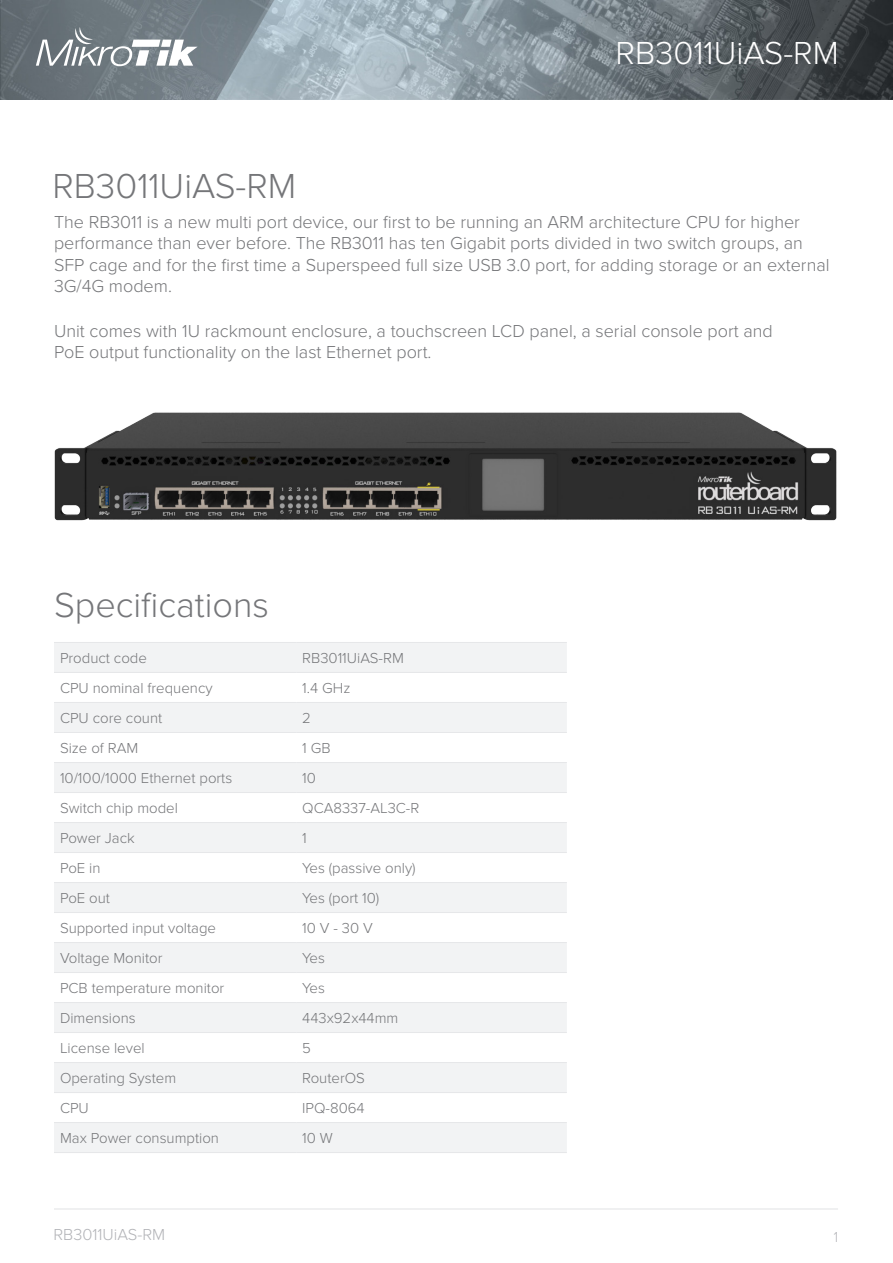
<style>
.page{position:relative;width:893px;height:1263px;background:#fff}
.page>*{position:absolute;margin:0;border:0;box-sizing:border-box;transform-origin:0 0}
.t1{font:300 36px "Proxima Nova";color:#757679}
.t2{font:300 33px "Proxima Nova";color:#fff}
.Teksts{font:300 18px/21.6px "Proxima Nova";color:#757679}
.t3{font:300 16.5px "Proxima Nova";color:#b2b3b7}
.t4{font:300 15px "Proxima Nova";color:#757679}
.t5{font:300 15px "Proxima Nova Cond";color:#b2b3b7}
</style>
<div class="page">
<img style="left:0;top:0;width:893px;height:100px">
<svg style="left:36px;top:27px;width:162px;height:39px"></svg>
<hr style="left:54px;top:1209px;width:784px;height:1px;background:#e1e2e4">
<img style="left:54px;top:412px;width:783px;height:109px">
<svg style="left:54px;top:643px;width:513px;height:509px;fill:#f2f3f4"></svg>
<hr style="left:54px;top:642px;width:242px;height:1px;background:#e6e7e9">
<hr style="left:296px;top:642px;width:271px;height:1px;background:#e6e7e9">
<hr style="left:54px;top:672px;width:242px;height:1px;background:#e6e7e9">
<hr style="left:296px;top:672px;width:271px;height:1px;background:#e6e7e9">
<hr style="left:54px;top:702px;width:242px;height:1px;background:#e6e7e9">
<hr style="left:296px;top:702px;width:271px;height:1px;background:#e6e7e9">
<hr style="left:54px;top:732px;width:242px;height:1px;background:#e6e7e9">
<hr style="left:296px;top:732px;width:271px;height:1px;background:#e6e7e9">
<hr style="left:54px;top:762px;width:242px;height:1px;background:#e6e7e9">
<hr style="left:296px;top:762px;width:271px;height:1px;background:#e6e7e9">
<hr style="left:54px;top:792px;width:242px;height:1px;background:#e6e7e9">
<hr style="left:296px;top:792px;width:271px;height:1px;background:#e6e7e9">
<hr style="left:54px;top:822px;width:242px;height:1px;background:#e6e7e9">
<hr style="left:296px;top:822px;width:271px;height:1px;background:#e6e7e9">
<hr style="left:54px;top:852px;width:242px;height:1px;background:#e6e7e9">
<hr style="left:296px;top:852px;width:271px;height:1px;background:#e6e7e9">
<hr style="left:54px;top:882px;width:242px;height:1px;background:#e6e7e9">
<hr style="left:296px;top:882px;width:271px;height:1px;background:#e6e7e9">
<hr style="left:54px;top:912px;width:242px;height:1px;background:#e6e7e9">
<hr style="left:296px;top:912px;width:271px;height:1px;background:#e6e7e9">
<hr style="left:54px;top:942px;width:242px;height:1px;background:#e6e7e9">
<hr style="left:296px;top:942px;width:271px;height:1px;background:#e6e7e9">
<hr style="left:54px;top:972px;width:242px;height:1px;background:#e6e7e9">
<hr style="left:296px;top:972px;width:271px;height:1px;background:#e6e7e9">
<hr style="left:54px;top:1002px;width:242px;height:1px;background:#e6e7e9">
<hr style="left:296px;top:1002px;width:271px;height:1px;background:#e6e7e9">
<hr style="left:54px;top:1032px;width:242px;height:1px;background:#e6e7e9">
<hr style="left:296px;top:1032px;width:271px;height:1px;background:#e6e7e9">
<hr style="left:54px;top:1062px;width:242px;height:1px;background:#e6e7e9">
<hr style="left:296px;top:1062px;width:271px;height:1px;background:#e6e7e9">
<hr style="left:54px;top:1092px;width:242px;height:1px;background:#e6e7e9">
<hr style="left:296px;top:1092px;width:271px;height:1px;background:#e6e7e9">
<hr style="left:54px;top:1122px;width:242px;height:1px;background:#e6e7e9">
<hr style="left:296px;top:1122px;width:271px;height:1px;background:#e6e7e9">
<hr style="left:54px;top:1152px;width:242px;height:1px;background:#e6e7e9">
<hr style="left:296px;top:1152px;width:271px;height:1px;background:#e6e7e9">
<p class="t2" style="left:615px;top:34px;width:225px">RB3011UiAS-RM</p>
<p class="t1" style="left:52px;top:166px;width:245px">RB3011UiAS-RM</p>
<p class="Teksts" style="left:54px;top:211px;width:777px">The RB3011 is a new multi port device, our first to be running an ARM architecture CPU for higher performance than ever before. The RB3011 has ten Gigabit ports divided in two switch groups, an SFP cage and for the first time a Superspeed full size USB 3.0 port, for adding storage or an external 3G/4G modem.</p>
<p class="Teksts" style="left:54px;top:320px;width:720px">Unit comes with 1U rackmount enclosure, a touchscreen LCD panel, a serial console port and<br>PoE output functionality on the last Ethernet port.</p>
<p class="t1" style="left:54px;top:584px;width:217px">Specifications</p>
<p class="t4" style="left:60px;top:650px;width:89px">Product code</p>
<p class="t4" style="left:302px;top:650px;width:103px">RB3011UiAS-RM</p>
<p class="t4" style="left:60px;top:680px;width:154px">CPU nominal frequency</p>
<p class="t4" style="left:302px;top:680px;width:50px">1.4 GHz</p>
<p class="t4" style="left:60px;top:710px;width:104px">CPU core count</p>
<p class="t4" style="left:302px;top:710px;width:10px">2</p>
<p class="t4" style="left:60px;top:740px;width:80px">Size of RAM</p>
<p class="t4" style="left:302px;top:740px;width:30px">1 GB</p>
<p class="t4" style="left:60px;top:770px;width:174px">10/100/1000 Ethernet ports</p>
<p class="t4" style="left:302px;top:770px;width:15px">10</p>
<p class="t4" style="left:60px;top:800px;width:120px">Switch chip model</p>
<p class="t4" style="left:302px;top:800px;width:119px">QCA8337-AL3C-R</p>
<p class="t4" style="left:60px;top:830px;width:76px">Power Jack</p>
<p class="t4" style="left:302px;top:830px;width:6px">1</p>
<p class="t4" style="left:60px;top:860px;width:42px">PoE in</p>
<p class="t4" style="left:302px;top:860px;width:115px">Yes (passive only)</p>
<p class="t4" style="left:60px;top:890px;width:52px">PoE out</p>
<p class="t4" style="left:302px;top:890px;width:78px">Yes (port 10)</p>
<p class="t4" style="left:60px;top:920px;width:158px">Supported input voltage</p>
<p class="t4" style="left:302px;top:920px;width:72px">10 V - 30 V</p>
<p class="t4" style="left:60px;top:950px;width:104px">Voltage Monitor</p>
<p class="t4" style="left:302px;top:950px;width:24px">Yes</p>
<p class="t4" style="left:60px;top:980px;width:166px">PCB temperature monitor</p>
<p class="t4" style="left:302px;top:980px;width:24px">Yes</p>
<p class="t4" style="left:60px;top:1010px;width:77px">Dimensions</p>
<p class="t4" style="left:302px;top:1010px;width:98px">443x92x44mm</p>
<p class="t4" style="left:60px;top:1040px;width:86px">License level</p>
<p class="t4" style="left:302px;top:1040px;width:10px">5</p>
<p class="t4" style="left:60px;top:1070px;width:118px">Operating System</p>
<p class="t4" style="left:302px;top:1070px;width:64px">RouterOS</p>
<p class="t4" style="left:60px;top:1100px;width:30px">CPU</p>
<p class="t4" style="left:302px;top:1100px;width:64px">IPQ-8064</p>
<p class="t4" style="left:60px;top:1130px;width:161px">Max Power consumption</p>
<p class="t4" style="left:302px;top:1130px;width:32px">10 W</p>
<p class="t3" style="left:53px;top:1225px;width:113px">RB3011UiAS-RM</p>
<p class="t5" style="left:834px;top:1229px;width:6px">1</p>
</div>
